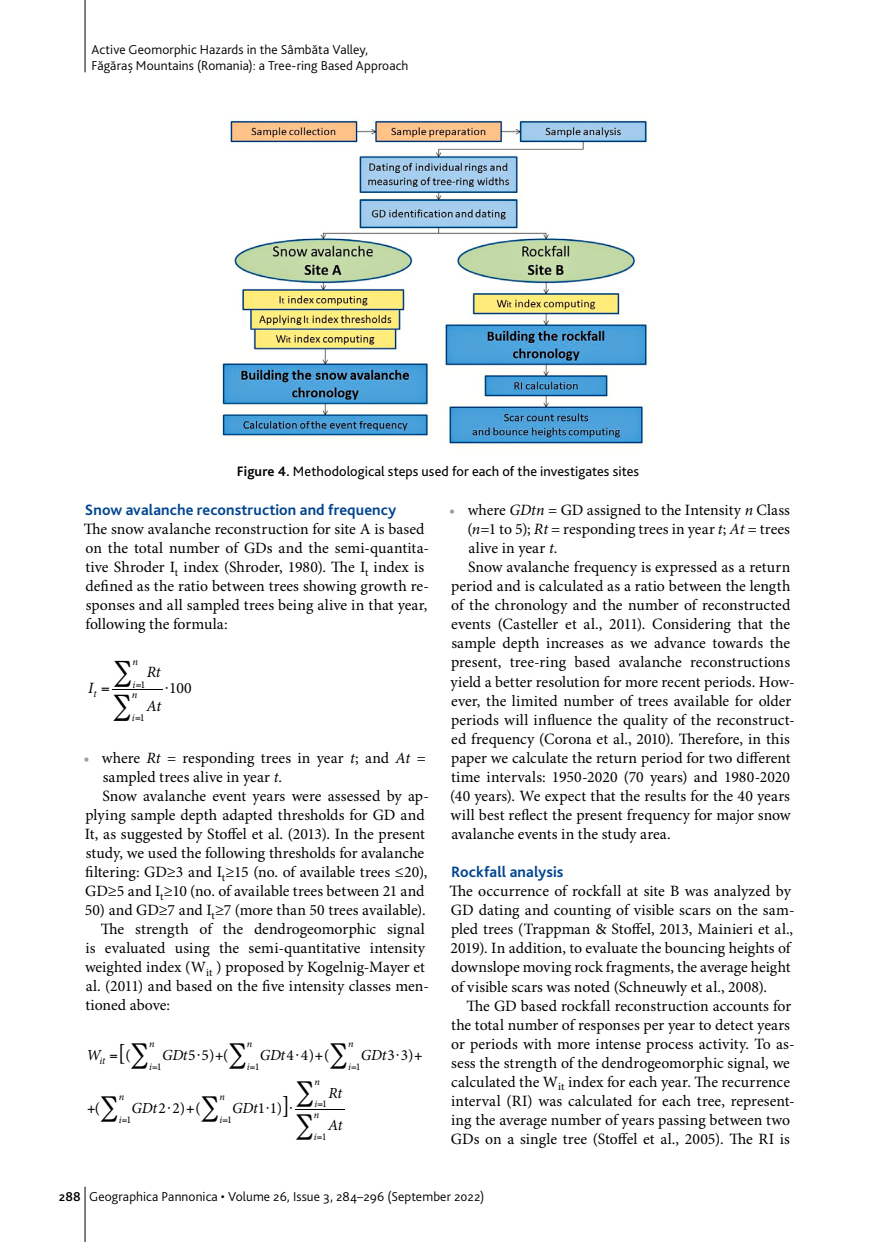
<style>
.page{position:relative;width:876px;height:1242px;background:#fff}
.page>*{position:absolute;margin:0;border:0;box-sizing:border-box;transform-origin:0 0}
.t1{font:15.75px/19px "Minion Pro";letter-spacing:.005em;color:#000}
.t2{font:700 15.75px "Bliss Pro";letter-spacing:.005em;color:#00448f}
.t3{font:italic 15.75px "Minion Pro";color:#000}
.t4{font:italic 15.45px "Minion Pro";letter-spacing:-.015em;color:#000}
.t5{font:15.45px "Minion Pro";color:#000}
.t6{font:14.25px "Bliss Pro";letter-spacing:.005em;color:#000}
.t7{font:300 13.5px/16.2px "Bliss Pro";letter-spacing:.01em;color:#000}
.t8{font:italic 10.5px "Minion Pro";color:#000}
.t9{font:italic 10.2px "Minion Pro";color:#000}
.s1{font-weight:700}
.s2{font-style:normal}
.s3{color:#9c9d9d}
.s4{font-style:italic}
.s5{font-style:normal;font-size:24.15px}
.s6{font-weight:500}
</style>
<div class="page">
<hr style="left:85px;top:0;width:1px;height:72px;background:#000">
<hr style="left:85px;top:1186px;width:1px;height:56px;background:#000">
<hr style="left:112px;top:689px;width:51px;height:1px;background:#000">
<hr style="left:295px;top:1108px;width:49px;height:1px;background:#000">
<img style="left:222px;top:119px;width:426px;height:325px">
<p class="t7" style="left:91px;top:41px;width:319px">Active Geomorphic Hazards in the Sâmbăta Valley,<br>Făgăraș Mountains (Romania): a Tree-ring Based Approach</p>
<p class="t6" style="left:237px;top:462px;width:404px"><span class="s1">Figure 4.</span> Methodological steps used for each of the investigates sites</p>
<p class="t2" style="left:85px;top:500px;width:313px">Snow avalanche reconstruction and frequency</p>
<p class="t1" style="left:84px;top:520px;width:347px">The snow avalanche reconstruction for site A is based on the total number of GDs and the semi-quantita&shy;tive Shroder I<sub>t</sub> index (Shroder, 1980). The I<sub>t</sub> index is defined as the ratio between trees showing growth re&shy;sponses and all sampled trees being alive in that year, following the formula:</p>
<p class="t3" style="left:88px;top:677px;width:10px">I<sub>t</sub></p>
<p class="t8" style="left:133px;top:654px;width:7px">n</p>
<p class="t3" style="left:147px;top:661px;width:16px">Rt</p>
<p class="t8" style="left:133px;top:677px;width:14px">i <span class="s2">1</span></p>
<p class="t8" style="left:132px;top:688px;width:7px">n</p>
<p class="t1" style="left:165px;top:678px;width:28px">⋅100</p>
<p class="t3" style="left:146px;top:695px;width:17px">At</p>
<p class="t8" style="left:132px;top:710px;width:14px">i <span class="s2">1</span></p>
<p class="t1" style="left:83px;top:749px;width:344px"><span class="s3">•</span> where <span class="s4">Rt</span> = responding trees in year <span class="s4">t</span>; and <span class="s4">At</span> =</p>
<p class="t1" style="left:103px;top:768px;width:181px">sampled trees alive in year <span class="s4">t</span>.</p>
<p class="t1" style="left:102px;top:787px;width:328px">Snow avalanche event years were assessed by ap-</p>
<p class="t1" style="left:85px;top:806px;width:341px">plying sample depth adapted thresholds for GD and</p>
<p class="t1" style="left:85px;top:825px;width:340px">It, as suggested by Stoffel et al. (2013). In the present</p>
<p class="t1" style="left:86px;top:844px;width:340px">study, we used the following thresholds for avalanche</p>
<p class="t1" style="left:85px;top:863px;width:344px">filtering: GD≥3 and I<sub>t</sub>≥15 (no. of available trees ≤20),</p>
<p class="t1" style="left:85px;top:882px;width:341px">GD≥5 and I<sub>t</sub>≥10 (no. of available trees between 21 and</p>
<p class="t1" style="left:85px;top:901px;width:342px">50) and GD≥7 and I<sub>t</sub>≥7 (more than 50 trees available).</p>
<p class="t1" style="left:101px;top:920px;width:325px">The strength of the dendrogeomorphic signal</p>
<p class="t1" style="left:85px;top:939px;width:341px">is evaluated using the semi-quantitative intensity</p>
<p class="t1" style="left:85px;top:958px;width:340px">weighted index (W<sub>it</sub> ) proposed by Kogelnig-Mayer et</p>
<p class="t1" style="left:86px;top:977px;width:345px">al. (2011) and based on the five intensity classes men-</p>
<p class="t1" style="left:85px;top:996px;width:86px">tioned above:</p>
<p class="t9" style="left:86px;top:1053px;width:46px"><sup>W</sup>it <sup>[</sup><sup>(</sup></p>
<p class="t4" style="left:162px;top:1044px;width:54px">GDt<span class="s2">5</span>⋅<span class="s2">5)</span></p>
<p class="t9" style="left:149px;top:1059px;width:14px">i <span class="s2">1</span></p>
<p class="t9" style="left:149px;top:1037px;width:7px">n</p>
<p class="t9" style="left:247px;top:1037px;width:7px">n</p>
<p class="t9" style="left:348px;top:1037px;width:7px">n</p>
<p class="t5" style="left:223px;top:1044px;width:7px">(</p>
<p class="t5" style="left:260px;top:1044px;width:71px"><span class="s4">GDt</span>4⋅4) (</p>
<p class="t4" style="left:361px;top:1044px;width:54px">GDt<span class="s2">3</span>⋅<span class="s2">3)</span></p>
<p class="t9" style="left:348px;top:1059px;width:14px">i <span class="s2">1</span></p>
<p class="t9" style="left:247px;top:1059px;width:14px">i <span class="s2">1</span></p>
<p class="t9" style="left:315px;top:1075px;width:7px">n</p>
<p class="t5" style="left:95px;top:1097px;width:7px">(</p>
<p class="t5" style="left:132px;top:1097px;width:71px"><span class="s4">GDt</span>2⋅2) (</p>
<p class="t4" style="left:232px;top:1097px;width:62px">GDt<span class="s2">1</span>⋅<span class="s2">1)</span><span class="s5">]</span>⋅</p>
<p class="t9" style="left:119px;top:1090px;width:7px">n</p>
<p class="t9" style="left:219px;top:1090px;width:7px">n</p>
<p class="t9" style="left:119px;top:1112px;width:14px">i <span class="s2">1</span></p>
<p class="t9" style="left:219px;top:1112px;width:14px">i <span class="s2">1</span></p>
<p class="t4" style="left:328px;top:1082px;width:15px">Rt</p>
<p class="t9" style="left:315px;top:1097px;width:14px">i <span class="s2">1</span></p>
<p class="t9" style="left:314px;top:1107px;width:7px">n</p>
<p class="t4" style="left:328px;top:1114px;width:16px">At</p>
<p class="t9" style="left:314px;top:1130px;width:14px">i <span class="s2">1</span></p>
<p class="t1" style="left:449px;top:501px;width:342px"><span class="s3">•</span> where <span class="s4">GDtn</span> = GD assigned to the Intensity <span class="s4">n</span> Class</p>
<p class="t1" style="left:467px;top:520px;width:324px">(<span class="s4">n</span>=1 to 5); <span class="s4">Rt</span> = responding trees in year <span class="s4">t</span>; <span class="s4">At</span> = trees</p>
<p class="t1" style="left:468px;top:539px;width:90px">alive in year <span class="s4">t</span>.</p>
<p class="t1" style="left:468px;top:558px;width:324px">Snow avalanche frequency is expressed as a return</p>
<p class="t1" style="left:451px;top:577px;width:341px">period and is calculated as a ratio between the length</p>
<p class="t1" style="left:451px;top:596px;width:341px">of the chronology and the number of reconstructed</p>
<p class="t1" style="left:451px;top:615px;width:340px">events (Casteller et al., 2011). Considering that the</p>
<p class="t1" style="left:451px;top:634px;width:340px">sample depth increases as we advance towards the</p>
<p class="t1" style="left:451px;top:653px;width:340px">present, tree-ring based avalanche reconstructions</p>
<p class="t1" style="left:451px;top:672px;width:346px">yield a better resolution for more recent periods. How-</p>
<p class="t1" style="left:451px;top:691px;width:342px">ever, the limited number of trees available for older</p>
<p class="t1" style="left:451px;top:710px;width:345px">periods will influence the quality of the reconstruct-</p>
<p class="t1" style="left:451px;top:730px;width:340px">ed frequency (Corona et al., 2010). Therefore, in this</p>
<p class="t1" style="left:451px;top:749px;width:340px">paper we calculate the return period for two different</p>
<p class="t1" style="left:451px;top:768px;width:341px">time intervals: 1950-2020 (70 years) and 1980-2020</p>
<p class="t1" style="left:450px;top:787px;width:341px">(40 years). We expect that the results for the 40 years</p>
<p class="t1" style="left:451px;top:806px;width:342px">will best reflect the present frequency for major snow</p>
<p class="t1" style="left:451px;top:825px;width:221px">avalanche events in the study area.</p>
<p class="t2" style="left:451px;top:862px;width:114px">Rockfall analysis</p>
<p class="t1" style="left:449px;top:882px;width:347px">The occurrence of rockfall at site B was analyzed by GD dating and counting of visible scars on the sam&shy;pled trees (Trappman &amp; Stoffel, 2013, Mainieri et al., 2019). In addition, to evaluate the bouncing heights of downslope moving rock fragments, the average height of visible scars was noted (Schneuwly et al., 2008).</p>
<p class="t1" style="left:451px;top:996px;width:345px;text-indent:16px">The GD based rockfall reconstruction accounts for the total number of responses per year to detect years or periods with more intense process activity. To as&shy;sess the strength of the dendrogeomorphic signal, we calculated the W<sub>it</sub> index for each year. The recurrence interval (RI) was calculated for each tree, represent&shy;ing the average number of years passing between two GDs on a single tree (Stoffel et al., 2005). The RI is</p>
<p class="t7" style="left:59px;top:1187px;width:427px"><span class="s6">288</span> Geographica Pannonica • Volume 26, Issue 3, 284–296 (September 2022)</p>
</div>
